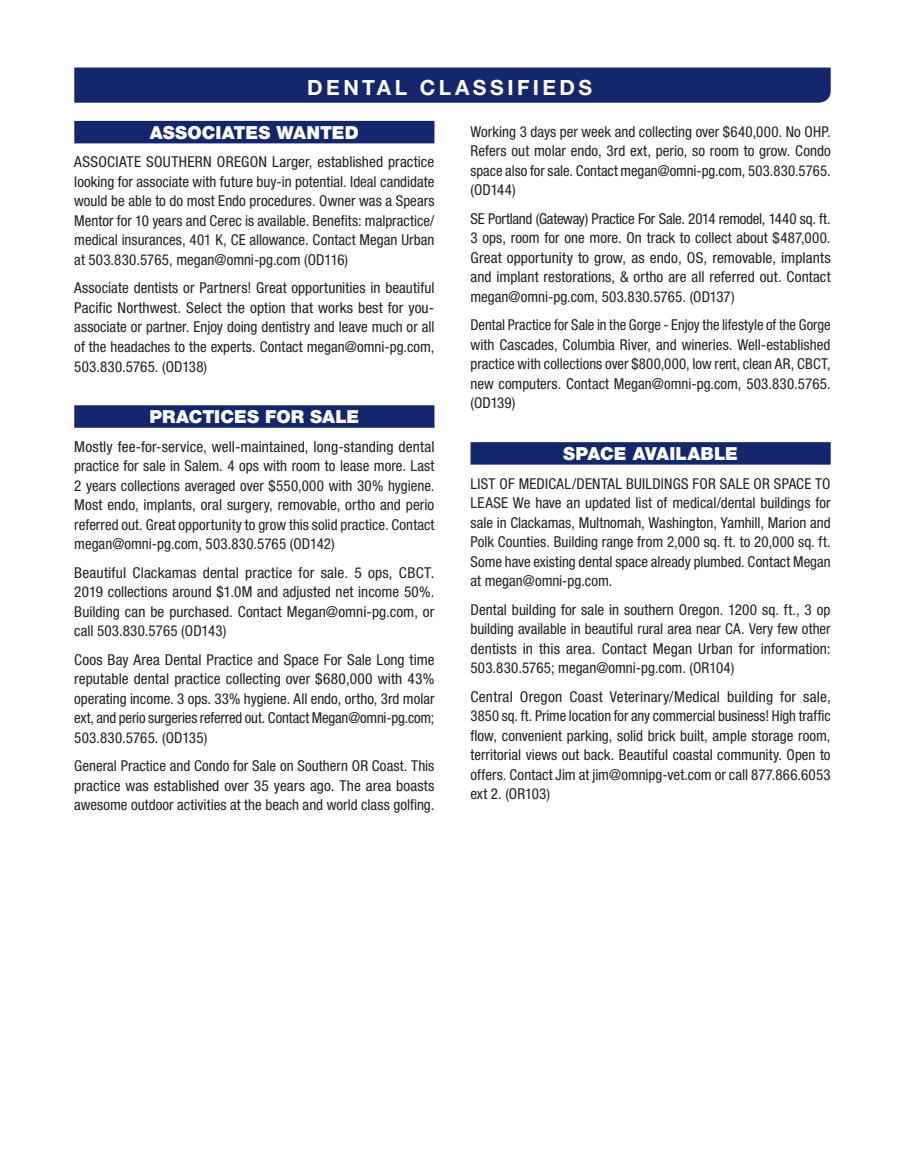
<style>
.page{position:relative;width:905px;height:1175px;background:#fff}
.page>*{position:absolute;margin:0;border:0;box-sizing:border-box;transform-origin:0 0}
.t1{font:700 21px "Helvetica Neue LT Std";letter-spacing:.16em;color:#fff}
.t2{font:900 18px "Helvetica Neue LT Std";letter-spacing:.01em;color:#fff}
.t3{font:condensed 15px/19.5px "Helvetica Neue LT Std";color:#231f20;text-align:justify}
</style>
<div class="page">
<div style="left:74px;top:68px;width:756px;height:35px;background:#15276c"></div>
<div style="left:74px;top:121px;width:360px;height:22px;background:#15276c"></div>
<div style="left:74px;top:405px;width:360px;height:23px;background:#15276c"></div>
<div style="left:470px;top:442px;width:360px;height:22px;background:#15276c"></div>
<h1 class="t1" style="left:307px;top:74px;width:286px">DENTAL CLASSIFIEDS</h1>
<p class="t2" style="left:150px;top:122px;width:210px">ASSOCIATES WANTED</p>
<p class="t3" style="left:74px;top:152px;width:362px">ASSOCIATE SOUTHERN OREGON Larger, established practice looking for associate with future buy-in potential. Ideal candidate would be able to do most Endo procedures. Owner was a Spears Mentor for 10 years and Cerec is available. Benefits: malpractice/ medical insurances, 401 K, CE allowance. Contact Megan Urban at 503.830.5765, megan@omni-pg.com (OD116)</p>
<p class="t3" style="left:74px;top:278px;width:362px">Associate dentists or Partners! Great opportunities in beautiful Pacific Northwest. Select the option that works best for you&shy;associate or partner. Enjoy doing dentistry and leave much or all of the headaches to the experts. Contact megan@omni-pg.com, 503.830.5765. (OD138)</p>
<p class="t2" style="left:149px;top:406px;width:211px">PRACTICES FOR SALE</p>
<p class="t3" style="left:74px;top:436px;width:362px">Mostly fee-for-service, well-maintained, long-standing dental practice for sale in Salem. 4 ops with room to lease more. Last 2 years collections averaged over $550,000 with 30% hygiene.<br>Most endo, implants, oral surgery, removable, ortho and perio referred out. Great opportunity to grow this solid practice. Contact megan@omni-pg.com, 503.830.5765 (OD142)</p>
<p class="t3" style="left:74px;top:562px;width:361px">Beautiful Clackamas dental practice for sale. 5 ops, CBCT.<br>2019 collections around $1.0M and adjusted net income 50%.<br>Building can be purchased. Contact Megan@omni-pg.com, or call 503.830.5765 (OD143)</p>
<p class="t3" style="left:74px;top:649px;width:362px">Coos Bay Area Dental Practice and Space For Sale Long time reputable dental practice collecting over $680,000 with 43% operating income. 3 ops. 33% hygiene. All endo, ortho, 3rd molar ext, and perio surgeries referred out. Contact Megan@omni-pg.com; 503.830.5765. (OD135)</p>
<p class="t3" style="left:74px;top:756px;width:361px">General Practice and Condo for Sale on Southern OR Coast. This practice was established over 35 years ago. The area boasts awesome outdoor activities at the beach and world class golfing.</p>
<p class="t3" style="left:470px;top:122px;width:362px">Working 3 days per week and collecting over $640,000. No OHP.<br>Refers out molar endo, 3rd ext, perio, so room to grow. Condo space also for sale. Contact megan@omni-pg.com, 503.830.5765. (OD144)</p>
<p class="t3" style="left:470px;top:209px;width:361px">SE Portland (Gateway) Practice For Sale. 2014 remodel, 1440 sq. ft.<br>3 ops, room for one more. On track to collect about $487,000.<br>Great opportunity to grow, as endo, OS, removable, implants and implant restorations, &amp; ortho are all referred out. Contact megan@omni-pg.com, 503.830.5765. (OD137)</p>
<p class="t3" style="left:470px;top:315px;width:362px">Dental Practice for Sale in the Gorge - Enjoy the lifestyle of the Gorge with Cascades, Columbia River, and wineries. Well-established practice with collections over $800,000, low rent, clean AR, CBCT, new computers. Contact Megan@omni-pg.com, 503.830.5765. (OD139)</p>
<p class="t2" style="left:563px;top:443px;width:176px">SPACE AVAILABLE</p>
<p class="t3" style="left:470px;top:473px;width:361px">LIST OF MEDICAL/DENTAL BUILDINGS FOR SALE OR SPACE TO LEASE We have an updated list of medical/dental buildings for sale in Clackamas, Multnomah, Washington, Yamhill, Marion and Polk Counties. Building range from 2,000 sq. ft. to 20,000 sq. ft.<br>Some have existing dental space already plumbed. Contact Megan at megan@omni-pg.com.</p>
<p class="t3" style="left:470px;top:599px;width:361px">Dental building for sale in southern Oregon. 1200 sq. ft., 3 op building available in beautiful rural area near CA. Very few other dentists in this area. Contact Megan Urban for information:<br>503.830.5765; megan@omni-pg.com. (OR104)</p>
<p class="t3" style="left:470px;top:686px;width:362px">Central Oregon Coast Veterinary/Medical building for sale, 3850 sq. ft. Prime location for any commercial business! High traffic flow, convenient parking, solid brick built, ample storage room, territorial views out back. Beautiful coastal community. Open to offers. Contact Jim at jim@omnipg-vet.com or call 877.866.6053 ext 2. (OR103)</p>
</div>
